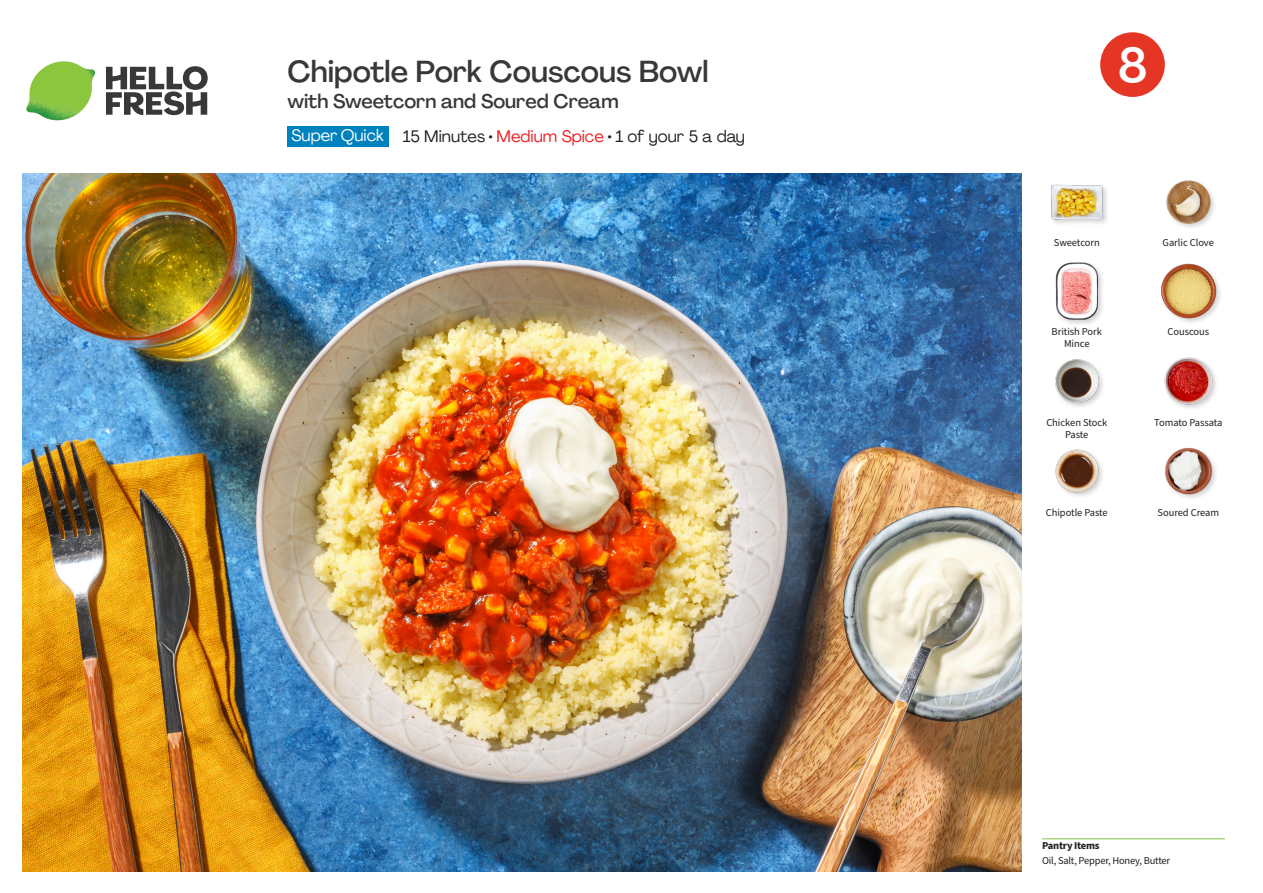
<style>
.page{position:relative;width:1263px;height:893px;background:#fff}
.page>*{position:absolute;margin:0;border:0;box-sizing:border-box;transform-origin:0 0}
._24_Recipe_Nr_Bag{font:500 48px "Agrandir";color:#fff}
._15_Titel_UK{font:500 30px "Agrandir";color:#383839}
._15_Titel_UK-2{font:500 19.5px "Agrandir";color:#383839}
._02_Box_Type{font:16.5px "Agrandir";color:#231f20}
._02_Box_Type-2{font:16.5px "Agrandir";color:#fff}
._18_FRONT_ingredients_UK{font:10.5px "Source Sans Pro";letter-spacing:-.005em;color:#231f20}
._14_Allergene_Text_7pt{font:10.5px "Source Sans Pro";letter-spacing:-.02em;color:#231f20}
._14_Allergene_Text_7pt-2{font:700 10.5px "Source Sans Pro";letter-spacing:-.02em;color:#231f20}
.s1{color:#ee1d23}
</style>
<div class="page">
<svg style="left:106px;top:66px;width:102px;height:49px"></svg>
<img style="left:26px;top:61px;width:69px;height:59px">
<img style="left:22px;top:173px;width:999px;height:699px">
<hr style="left:1042px;top:838px;width:183px;height:1px;background:#81c340">
<div style="left:287px;top:126px;width:102px;height:20px;background:#0082bf"></div>
<img style="left:1055px;top:359px;width:48px;height:48px">
<img style="left:1055px;top:449px;width:48px;height:47px">
<img style="left:1164px;top:447px;width:52px;height:51px">
<img style="left:1164px;top:357px;width:52px;height:51px">
<div style="left:1049px;top:184px;width:60px;height:43px;background:#f4f4f4"></div>
<img style="left:1049px;top:184px;width:56px;height:43px">
<div style="left:1054px;top:261px;width:51px;height:65px;background:#231f20;opacity:.2"></div>
<img style="left:1054px;top:262px;width:51px;height:58px">
<div style="left:1160px;top:262px;width:63px;height:63px;background:#231f20;opacity:.2"></div>
<img style="left:1160px;top:262px;width:57px;height:58px">
<img style="left:1166px;top:180px;width:49px;height:48px">
<svg style="left:1100px;top:32px;width:65px;height:65px"></svg>
<p class="_15_Titel_UK" style="left:287px;top:53px;width:423px">Chipotle Pork Couscous Bowl</p>
<p class="_15_Titel_UK-2" style="left:287px;top:89px;width:333px">with Sweetcorn and Soured Cream</p>
<p class="_02_Box_Type-2" style="left:292px;top:125px;width:94px">Super Quick</p>
<p class="_02_Box_Type" style="left:403px;top:126px;width:344px">15 Minutes • <span class="s1">Medium Spice</span> • 1 of your 5 a day</p>
<p class="_24_Recipe_Nr_Bag" style="left:1118px;top:36px;width:31px">8</p>
<p class="_18_FRONT_ingredients_UK" style="left:1054px;top:236px;width:48px">Sweetcorn</p>
<p class="_18_FRONT_ingredients_UK" style="left:1162px;top:236px;width:53px">Garlic Clove</p>
<p class="_18_FRONT_ingredients_UK" style="left:1051px;top:324px;width:52px">British Pork</p>
<p class="_18_FRONT_ingredients_UK" style="left:1167px;top:324px;width:43px">Couscous</p>
<p class="_18_FRONT_ingredients_UK" style="left:1064px;top:336px;width:27px">Mince</p>
<p class="_18_FRONT_ingredients_UK" style="left:1046px;top:415px;width:62px">Chicken Stock</p>
<p class="_18_FRONT_ingredients_UK" style="left:1154px;top:415px;width:70px">Tomato Passata</p>
<p class="_18_FRONT_ingredients_UK" style="left:1065px;top:427px;width:25px">Paste</p>
<p class="_18_FRONT_ingredients_UK" style="left:1046px;top:505px;width:64px">Chipotle Paste</p>
<p class="_18_FRONT_ingredients_UK" style="left:1157px;top:505px;width:63px">Soured Cream</p>
<p class="_14_Allergene_Text_7pt-2" style="left:1042px;top:839px;width:59px">Pantry Items</p>
<p class="_14_Allergene_Text_7pt" style="left:1042px;top:854px;width:130px">Oil, Salt, Pepper, Honey, Butter</p>
</div>
